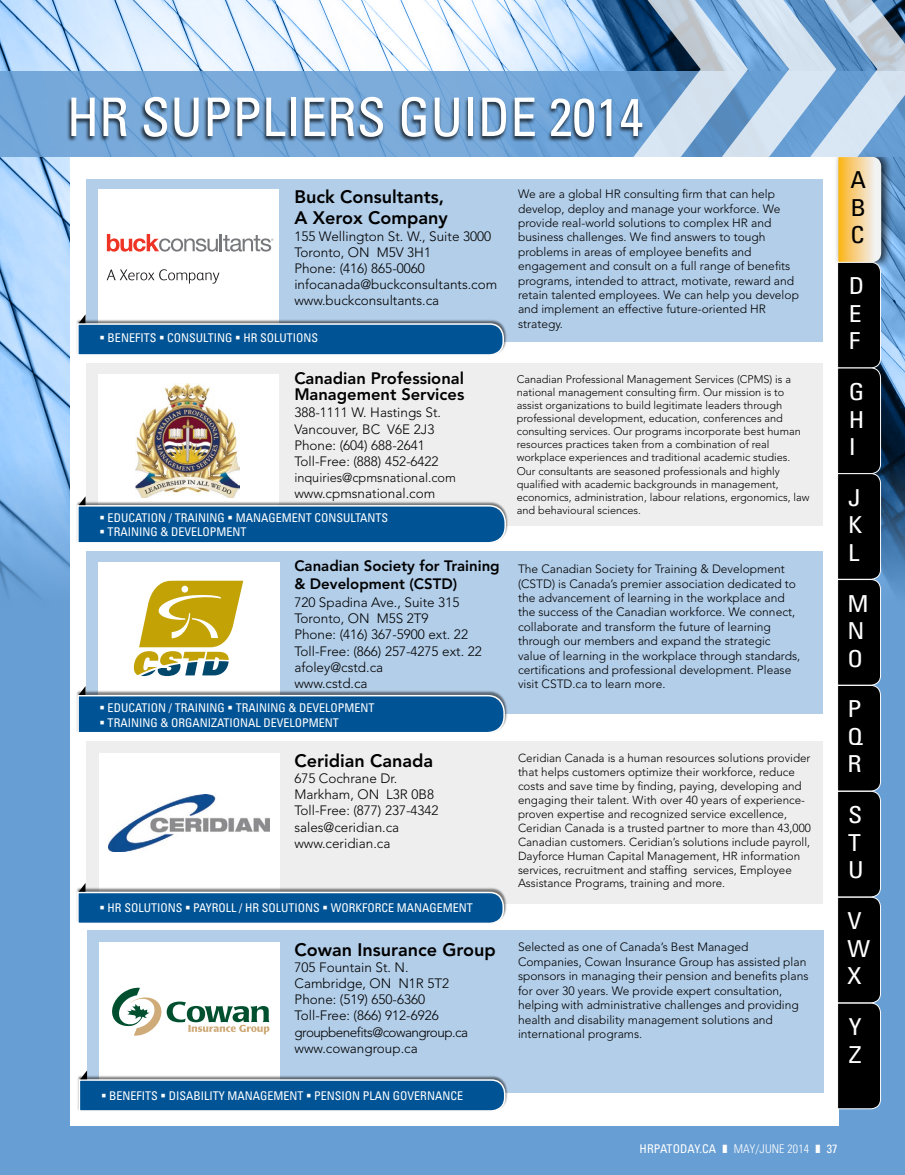
<style>
.page{position:relative;width:905px;height:1175px;background:#fff}
.page>*{position:absolute;margin:0;border:0;box-sizing:border-box;transform-origin:0 0}
.t1{font:condensed 53.25px "Univers LT Std";color:#fff}
.t2{font:condensed 23.4px "Univers LT Std";color:#fff;scale:1.09 1}
.t3{font:condensed 23.4px "Univers LT Std";color:#000;scale:1.09 1}
.t4{font:800 18px/21.6px "Avenir LT Std";color:#000}
.t5{font:800 16.5px/16.5px "Avenir LT Std";color:#000}
.t6{font:800 15px/18px "Avenir LT Std";color:#000}
.t7{font:300 13.5px "Avenir LT Std";color:#000}
.t8{font:300 13.5px "Avenir LT Std";letter-spacing:-.04em;color:#000}
.t9{font:300 12.75px "Avenir LT Std";color:#000}
.t10{font:300 12px/14.4px "Avenir LT Std";color:#000}
.t11{font:condensed 12px "Univers LT Std";color:#fff}
.t12{font:300 11.7px/14px "Avenir LT Std";color:#000}
.t13{font:300 10.95px/13px "Avenir LT Std";color:#000}
.s1{font-weight:300}
</style>
<div class="page">
<div style="left:0;top:0;width:904px;height:1174px;background:#679ed4"></div>
<img style="left:0;top:0;width:633px;height:595px">
<div style="left:70px;top:157px;width:768px;height:968px;background:#fff"></div>
<div style="left:85px;top:179px;width:737px;height:162px;background:#b3cee9"></div>
<div style="left:85px;top:363px;width:737px;height:162px;background:#eee"></div>
<div style="left:85px;top:551px;width:737px;height:162px;background:#b3cee9"></div>
<div style="left:85px;top:741px;width:737px;height:163px;background:#eee"></div>
<div style="left:87px;top:930px;width:736px;height:162px;background:#b3cee9"></div>
<svg style="left:0;top:71px;width:633px;height:85px;fill:#78a9da"></svg>
<div style="left:67px;top:97px;width:578px;height:46px;background:#000;opacity:.75"></div>
<div style="left:99px;top:189px;width:180px;height:139px;background:#fff"></div>
<svg style="left:107px;top:234px;width:166px;height:18px"></svg>
<svg style="left:107px;top:269px;width:112px;height:15px"></svg>
<div style="left:99px;top:374px;width:180px;height:140px;background:#fff"></div>
<img style="left:136px;top:383px;width:103px;height:113px">
<div style="left:99px;top:562px;width:180px;height:140px;background:#fff"></div>
<svg style="left:133px;top:580px;width:110px;height:96px"></svg>
<div style="left:99px;top:753px;width:181px;height:139px;background:#fff"></div>
<img style="left:109px;top:794px;width:161px;height:57px">
<div style="left:99px;top:942px;width:181px;height:139px;background:#fff"></div>
<svg style="left:112px;top:987px;width:157px;height:49px"></svg>
<svg style="left:76px;top:314px;width:428px;height:41px"></svg>
<svg style="left:76px;top:496px;width:430px;height:47px"></svg>
<svg style="left:77px;top:686px;width:428px;height:46px;background:#2d6fa4"></svg>
<svg style="left:76px;top:883px;width:428px;height:40px;background:#3a77a7"></svg>
<svg style="left:78px;top:1070px;width:428px;height:41px;background:#3a78aa"></svg>
<svg style="left:633px;top:0;width:272px;height:1109px"></svg>
<p class="t1" style="left:67px;top:83px;width:578px">HR SUPPLIERS GUIDE 2014</p>
<p class="t4" style="left:294px;top:186px;width:155px">Buck Consultants,<br>A Xerox Company</p>
<p class="t7" style="left:294px;top:228px;width:198px">155 Wellington St. W., Suite 3000</p>
<p class="t7" style="left:294px;top:244px;width:138px">Toronto, ON M5V 3H1</p>
<p class="t7" style="left:294px;top:260px;width:132px">Phone: (416) 865-0060</p>
<p class="t7" style="left:294px;top:276px;width:204px">infocanada@buckconsultants.com</p>
<p class="t7" style="left:294px;top:293px;width:146px">www.buckconsultants.ca</p>
<p class="t11" style="left:99px;top:330px;width:220px">▪ BENEFITS ▪ CONSULTING ▪ HR SOLUTIONS</p>
<p class="t5" style="left:294px;top:370px;width:171px">Canadian Professional<br>Management Services</p>
<p class="t7" style="left:294px;top:404px;width:148px">388-1111 W. Hastings St.</p>
<p class="t7" style="left:294px;top:421px;width:141px">Vancouver, BC V6E 2J3</p>
<p class="t7" style="left:294px;top:437px;width:132px">Phone: (604) 688-2641</p>
<p class="t7" style="left:294px;top:453px;width:146px">Toll-Free: (888) 452-6422</p>
<p class="t9" style="left:294px;top:470px;width:163px">inquiries@cpmsnational.com</p>
<p class="t7" style="left:294px;top:486px;width:142px">www.cpmsnational.com</p>
<p class="t11" style="left:99px;top:510px;width:290px">▪ EDUCATION / TRAINING ▪ MANAGEMENT CONSULTANTS</p>
<p class="t11" style="left:99px;top:524px;width:148px">▪ TRAINING &amp; DEVELOPMENT</p>
<p class="t6" style="left:294px;top:557px;width:207px">Canadian Society for Training &amp; Development (CSTD)</p>
<p class="t7" style="left:294px;top:594px;width:166px">720 Spadina Ave., Suite 315</p>
<p class="t7" style="left:294px;top:610px;width:136px">Toronto, ON M5S 2T9</p>
<p class="t7" style="left:294px;top:627px;width:175px">Phone: (416) 367-5900 ext. 22</p>
<p class="t7" style="left:294px;top:643px;width:189px">Toll-Free: (866) 257-4275 ext. 22</p>
<p class="t7" style="left:294px;top:659px;width:90px">afoley@cstd.ca</p>
<p class="t7" style="left:294px;top:675px;width:75px">www.cstd.ca</p>
<p class="t11" style="left:99px;top:700px;width:276px">▪ EDUCATION / TRAINING ▪ TRAINING &amp; DEVELOPMENT</p>
<p class="t11" style="left:99px;top:714px;width:241px">▪ TRAINING &amp; ORGANIZATIONAL DEVELOPMENT</p>
<p class="t4" style="left:294px;top:749px;width:140px">Ceridian Canada</p>
<p class="t7" style="left:294px;top:770px;width:104px">675 Cochrane Dr.</p>
<p class="t7" style="left:294px;top:786px;width:141px">Markham, ON L3R 0B8</p>
<p class="t7" style="left:294px;top:802px;width:146px">Toll-Free: (877) 237-4342</p>
<p class="t7" style="left:294px;top:819px;width:106px">sales@ceridian.ca</p>
<p class="t7" style="left:294px;top:835px;width:98px">www.ceridian.ca</p>
<p class="t11" style="left:99px;top:900px;width:375px">▪ HR SOLUTIONS ▪ PAYROLL / HR SOLUTIONS ▪ WORKFORCE MANAGEMENT</p>
<p class="t4" style="left:294px;top:938px;width:203px">Cowan Insurance Group</p>
<p class="t7" style="left:294px;top:959px;width:115px">705 Fountain St. N.</p>
<p class="t7" style="left:294px;top:975px;width:156px">Cambridge, ON N1R 5T2</p>
<p class="t7" style="left:294px;top:991px;width:132px">Phone: (519) 650-6360</p>
<p class="t7" style="left:294px;top:1007px;width:146px">Toll-Free: (866) 912-6926</p>
<p class="t8" style="left:294px;top:1024px;width:175px">groupbenefits@cowangroup.ca</p>
<p class="t7" style="left:294px;top:1040px;width:125px">www.cowangroup.ca</p>
<p class="t11" style="left:101px;top:1088px;width:363px">▪ BENEFITS ▪ DISABILITY MANAGEMENT ▪ PENSION PLAN GOVERNANCE</p>
<p class="t10" style="left:518px;top:187px;width:282px">We are a global HR consulting firm that can help develop, deploy and manage your workforce. We provide real-world solutions to complex HR and business challenges. We find answers to tough problems in areas of employee benefits and engagement and consult on a full range of benefits programs, intended to attract, motivate, reward and retain talented employees. We can help you develop and implement an effective future-oriented HR strategy.</p>
<p class="t13" style="left:516px;top:372px;width:294px">Canadian Professional Management Services (CPMS) is a national management consulting firm. Our mission is to assist organizations to build legitimate leaders through professional development, education, conferences and consulting services. Our programs incorporate best human resources practices taken from a combination of real workplace experiences and traditional academic studies.<br>Our consultants are seasoned professionals and highly qualified with academic backgrounds in management, economics, administration, labour relations, ergonomics, law and behavioural sciences.</p>
<p class="t10" style="left:518px;top:562px;width:284px">The Canadian Society for Training &amp; Development (CSTD) is Canada’s premier association dedicated to the advancement of learning in the workplace and the success of the Canadian workforce. We connect, collaborate and transform the future of learning through our members and expand the strategic value of learning in the workplace through standards, certifications and professional development. Please visit CSTD.ca to learn more.</p>
<p class="t12" style="left:518px;top:751px;width:294px">Ceridian Canada is a human resources solutions provider that helps customers optimize their workforce, reduce costs and save time by finding, paying, developing and engaging their talent. With over 40 years of experience&shy;proven expertise and recognized service excellence, Ceridian Canada is a trusted partner to more than 43,000<br>Canadian customers. Ceridian’s solutions include payroll, Dayforce Human Capital Management, HR information services, recruitment and staffing services, Employee Assistance Programs, training and more.</p>
<p class="t10" style="left:518px;top:940px;width:292px">Selected as one of Canada’s Best Managed Companies, Cowan Insurance Group has assisted plan sponsors in managing their pension and benefits plans for over 30 years. We provide expert consultation, helping with administrative challenges and providing health and disability management solutions and international programs.</p>
<p class="t3" style="left:850px;top:165px;width:16px">A</p>
<p class="t3" style="left:850px;top:192px;width:16px">B</p>
<p class="t3" style="left:850px;top:220px;width:15px">C</p>
<p class="t2" style="left:849px;top:271px;width:16px">D</p>
<p class="t2" style="left:849px;top:299px;width:13px">E</p>
<p class="t2" style="left:849px;top:326px;width:12px">F</p>
<p class="t2" style="left:849px;top:377px;width:16px">G</p>
<p class="t2" style="left:849px;top:404px;width:16px">H</p>
<p class="t2" style="left:849px;top:432px;width:8px">I</p>
<p class="t2" style="left:848px;top:482px;width:13px">J</p>
<p class="t2" style="left:848px;top:510px;width:15px">K</p>
<p class="t2" style="left:848px;top:537px;width:12px">L</p>
<p class="t2" style="left:847px;top:588px;width:21px">M</p>
<p class="t2" style="left:847px;top:616px;width:17px">N</p>
<p class="t2" style="left:847px;top:643px;width:16px">O</p>
<p class="t2" style="left:847px;top:694px;width:15px">P</p>
<p class="t2" style="left:847px;top:722px;width:16px">Q</p>
<p class="t2" style="left:847px;top:749px;width:15px">R</p>
<p class="t2" style="left:848px;top:800px;width:15px">S</p>
<p class="t2" style="left:848px;top:827px;width:13px">T</p>
<p class="t2" style="left:848px;top:855px;width:16px">U</p>
<p class="t2" style="left:847px;top:906px;width:15px">V</p>
<p class="t2" style="left:847px;top:933px;width:22px">W</p>
<p class="t2" style="left:847px;top:961px;width:15px">X</p>
<p class="t2" style="left:849px;top:1012px;width:13px">Y</p>
<p class="t2" style="left:849px;top:1039px;width:13px">Z</p>
<p class="t11" style="left:639px;top:1140px;width:199px">HRPATODAY.CA ❚ <span class="s1">MAY/JUNE 2014</span> ❚ 37</p>
</div>
